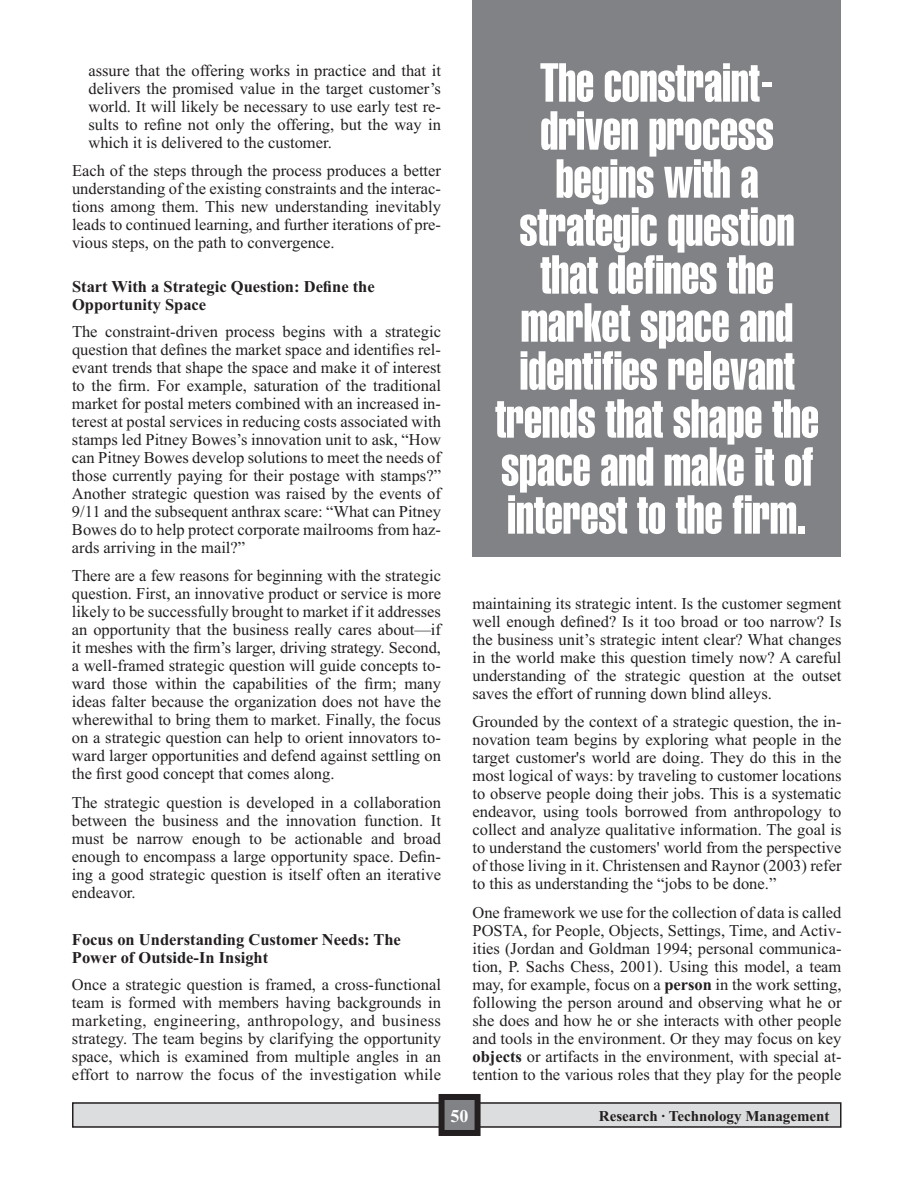
<style>
.page{position:relative;width:918px;height:1188px;background:#fff}
.page>*{position:absolute;margin:0;border:0;box-sizing:border-box;transform-origin:0 0}
.t1{font:54px/48px "Helvetica Extra Compressed";color:#fff;text-align:center}
.t2{font:700 18px "Times New Roman";color:#fff}
.t3{font:16.5px/18px "Times New Roman";color:#231f20;text-align:justify}
.t4{font:700 16.5px/18px "Times New Roman";color:#231f20}
.t5{font:700 15px "Times New Roman";color:#231f20}
.s1{font-weight:700}
</style>
<div class="page">
<div style="left:73px;top:1103px;width:768px;height:24px;background:#dcddde"></div>
<div style="left:72px;top:1102px;width:770px;height:26px;border:2px solid #231f20"></div>
<div style="left:442px;top:1097px;width:36px;height:36px;background:#808285"></div>
<div style="left:439px;top:1094px;width:42px;height:42px;border:6px solid #231f20"></div>
<div style="left:472px;top:0;width:370px;height:556px;background:#808285"></div>
<p class="t3" style="left:88px;top:61px;width:354px">assure that the offering works in practice and that it delivers the promised value in the target customer’s world. It will likely be necessary to use early test re&shy;sults to refine not only the offering, but the way in which it is delivered to the customer.</p>
<p class="t3" style="left:72px;top:162px;width:371px">Each of the steps through the process produces a better understanding of the existing constraints and the interac&shy;tions among them. This new understanding inevitably leads to continued learning, and further iterations of pre&shy;vious steps, on the path to convergence.</p>
<p class="t4" style="left:72px;top:277px;width:304px">Start With a Strategic Question: Define the<br>Opportunity Space</p>
<p class="t3" style="left:72px;top:322px;width:371px">The constraint-driven process begins with a strategic question that defines the market space and identifies rel&shy;evant trends that shape the space and make it of interest to the firm. For example, saturation of the traditional market for postal meters combined with an increased in&shy;terest at postal services in reducing costs associated with stamps led Pitney Bowes’s innovation unit to ask, “How can Pitney Bowes develop solutions to meet the needs of those currently paying for their postage with stamps?” Another strategic question was raised by the events of 9/11 and the subsequent anthrax scare: “What can Pitney Bowes do to help protect corporate mailrooms from haz&shy;ards arriving in the mail?”</p>
<p class="t3" style="left:72px;top:567px;width:371px">There are a few reasons for beginning with the strategic question. First, an innovative product or service is more likely to be successfully brought to market if it addresses an opportunity that the business really cares about—if it meshes with the firm’s larger, driving strategy. Second, a well-framed strategic question will guide concepts to&shy;ward those within the capabilities of the firm; many ideas falter because the organization does not have the wherewithal to bring them to market. Finally, the focus on a strategic question can help to orient innovators to&shy;ward larger opportunities and defend against settling on the first good concept that comes along.</p>
<p class="t3" style="left:72px;top:793px;width:371px">The strategic question is developed in a collaboration between the business and the innovation function. It must be narrow enough to be actionable and broad enough to encompass a large opportunity space. Defin&shy;ing a good strategic question is itself often an iterative endeavor.</p>
<p class="t4" style="left:72px;top:930px;width:330px">Focus on Understanding Customer Needs: The<br>Power of Outside-In Insight</p>
<p class="t3" style="left:72px;top:975px;width:371px">Once a strategic question is framed, a cross-functional team is formed with members having backgrounds in marketing, engineering, anthropology, and business strategy. The team begins by clarifying the opportunity space, which is examined from multiple angles in an effort to narrow the focus of the investigation while</p>
<h1 class="t1" style="left:495px;top:59px;width:325px">The constraint&shy;driven process begins with a strategic question that defines the market space and identifies relevant trends that shape the space and make it of interest to the firm.</h1>
<p class="t3" style="left:472px;top:594px;width:371px">maintaining its strategic intent. Is the customer segment well enough defined? Is it too broad or too narrow? Is the business unit’s strategic intent clear? What changes in the world make this question timely now? A careful understanding of the strategic question at the outset saves the effort of running down blind alleys.</p>
<p class="t3" style="left:472px;top:713px;width:371px">Grounded by the context of a strategic question, the in&shy;novation team begins by exploring what people in the target customer's world are doing. They do this in the most logical of ways: by traveling to customer locations to observe people doing their jobs. This is a systematic endeavor, using tools borrowed from anthropology to collect and analyze qualitative information. The goal is to understand the customers' world from the perspective of those living in it. Christensen and Raynor (2003) refer to this as understanding the “jobs to be done.”</p>
<p class="t3" style="left:472px;top:903px;width:371px">One framework we use for the collection of data is called POSTA, for People, Objects, Settings, Time, and Activ&shy;ities (Jordan and Goldman 1994; personal communica&shy;tion, P. Sachs Chess, 2001). Using this model, a team may, for example, focus on a <span class="s1">person</span> in the work setting, following the person around and observing what he or she does and how he or she interacts with other people and tools in the environment. Or they may focus on key <span class="s1">objects</span> or artifacts in the environment, with special at&shy;tention to the various roles that they play for the people</p>
<p class="t2" style="left:451px;top:1106px;width:19px">50</p>
<p class="t5" style="left:599px;top:1108px;width:232px">Research . Technology Management</p>
</div>
